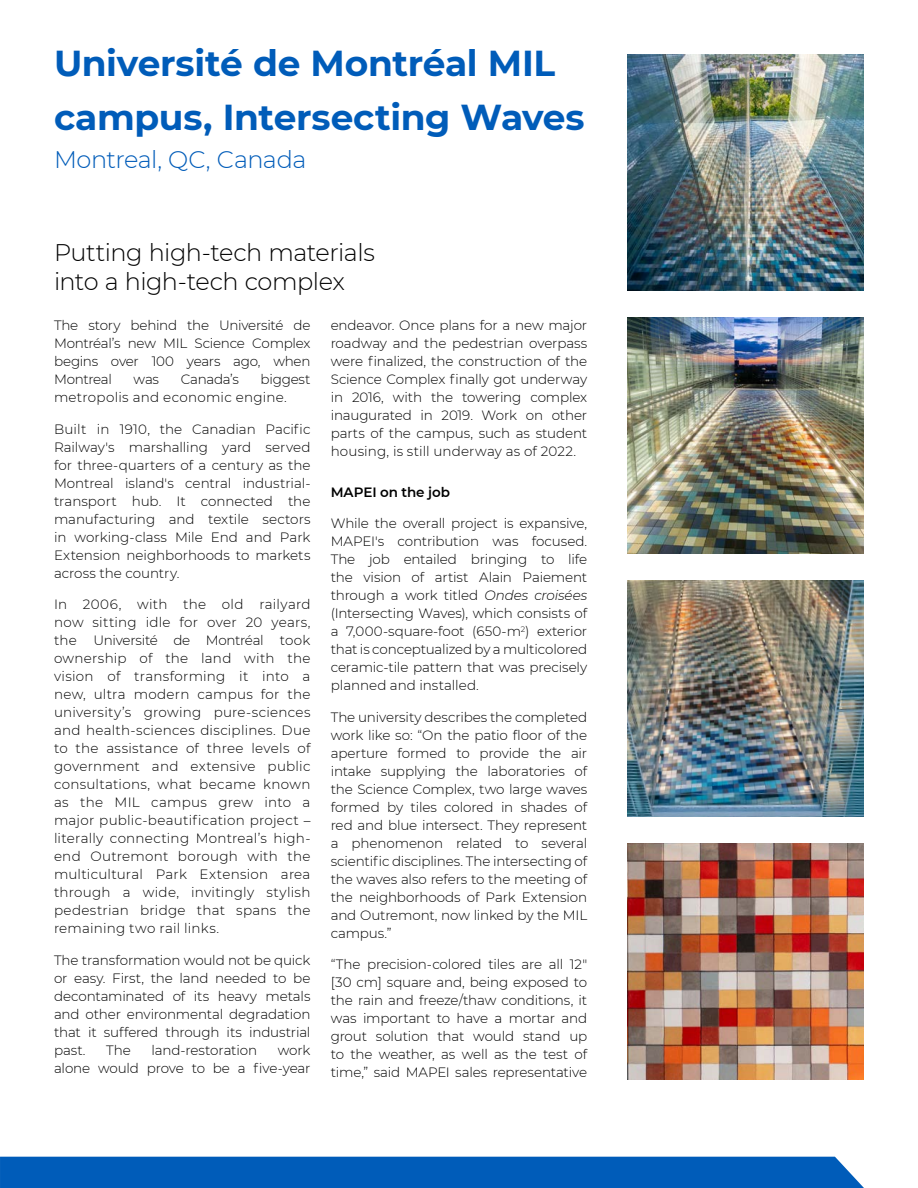
<style>
.page{position:relative;width:918px;height:1188px;background:#fff}
.page>*{position:absolute;margin:0;border:0;box-sizing:border-box;transform-origin:0 0}
.t1{font:700 36px/54px "Montserrat";letter-spacing:-.01em;color:#005cb9}
.t2{font:300 24px/28.8px "Montserrat";letter-spacing:-.025em;color:#000}
.t3{font:300 24px "Montserrat";letter-spacing:-.02em;color:#005cb9}
.t4{font:300 13.5px/18px "Montserrat";letter-spacing:-.01em;color:#000;text-align:justify}
.t5{font:300 13.5px/18px "Montserrat";letter-spacing:.015em;color:#000}
.t6{font:600 13.5px "Montserrat";letter-spacing:-.005em;color:#000}
.s1{font-style:italic}
</style>
<div class="page">
<img style="left:628px;top:317px;width:236px;height:237px">
<img style="left:628px;top:580px;width:236px;height:237px">
<img style="left:628px;top:54px;width:236px;height:236px">
<img style="left:628px;top:844px;width:236px;height:236px">
<div style="left:0;top:1157px;width:864px;height:31px;background:#005cb9"></div>
<h1 class="t1" style="left:54px;top:34px;width:532px">Université de Montréal MIL campus, Intersecting Waves</h1>
<h2 class="t3" style="left:54px;top:143px;width:254px">Montreal, QC, Canada</h2>
<h2 class="t2" style="left:54px;top:238px;width:322px">Putting high-tech materials into a high-tech complex</h2>
<p class="t4" style="left:54px;top:316px;width:258px">The story behind the Université de Montréal’s new MIL Science Complex begins over 100 years ago, when Montreal</p>
<p class="t4" style="left:134px;top:370px;width:27px">was</p>
<p class="t4" style="left:181px;top:370px;width:60px">Canada’s</p>
<p class="t5" style="left:54px;top:370px;width:258px;text-indent:207px">biggest metropolis and economic engine.</p>
<p class="t4" style="left:54px;top:420px;width:258px">Built in 1910, the Canadian Pacific Railway's marshalling yard served for three-quarters of a century as the Montreal island's central industrial&shy;transport hub. It connected the manufacturing and textile sectors in working-class Mile End and Park Extension neighborhoods to markets across the country.</p>
<p class="t4" style="left:54px;top:595px;width:258px">In 2006, with the old railyard now sitting idle for over 20 years, the Université de Montréal took ownership of the land with the vision of transforming it into a new, ultra modern campus for the university’s growing pure-sciences and health-sciences disciplines. Due to the assistance of three levels of government and extensive public consultations, what became known as the MIL campus grew into a major public-beautification project – literally connecting Montreal’s high&shy;end Outremont borough with the multicultural Park Extension area through a wide, invitingly stylish pedestrian bridge that spans the remaining two rail links.</p>
<p class="t4" style="left:54px;top:950px;width:258px">The transformation would not be quick or easy. First, the land needed to be decontaminated of its heavy metals and other environmental degradation that it suffered through its industrial past.</p>
<p class="t4" style="left:54px;top:1040px;width:258px;text-align:right">work<br>alone would prove to be a five-year</p>
<p class="t4" style="left:106px;top:1040px;width:26px">The</p>
<p class="t4" style="left:152px;top:1040px;width:107px">land-restoration</p>
<p class="t4" style="left:331px;top:316px;width:258px">endeavor. Once plans for a new major roadway and the pedestrian overpass were finalized, the construction of the Science Complex finally got underway in 2016, with the towering complex inaugurated in 2019. Work on other parts of the campus, such as student housing, is still underway as of 2022.</p>
<p class="t6" style="left:331px;top:482px;width:121px">MAPEI on the job</p>
<p class="t4" style="left:331px;top:514px;width:258px">While the overall project is expansive, MAPEI's contribution was focused.<br>The job entailed bringing to life the vision of artist Alain Paiement through a work titled <span class="s1">Ondes croisées </span>(Intersecting Waves), which consists of a 7,000-square-foot (650-m<sup>2</sup>) exterior that is conceptualized by a multicolored ceramic-tile pattern that was precisely planned and installed.</p>
<p class="t4" style="left:331px;top:708px;width:258px">The university describes the completed work like so: “On the patio floor of the aperture formed to provide the air intake supplying the laboratories of the Science Complex, two large waves formed by tiles colored in shades of red and blue intersect. They represent a phenomenon related to several scientific disciplines. The intersecting of the waves also refers to the meeting of the neighborhoods of Park Extension and Outremont, now linked by the MIL campus.”</p>
<p class="t4" style="left:331px;top:955px;width:258px">“The precision-colored tiles are all 12" [30 cm] square and, being exposed to the rain and freeze/thaw conditions, it was important to have a mortar and grout solution that would stand up to the weather, as well as the test of time,” said MAPEI sales representative</p>
</div>
